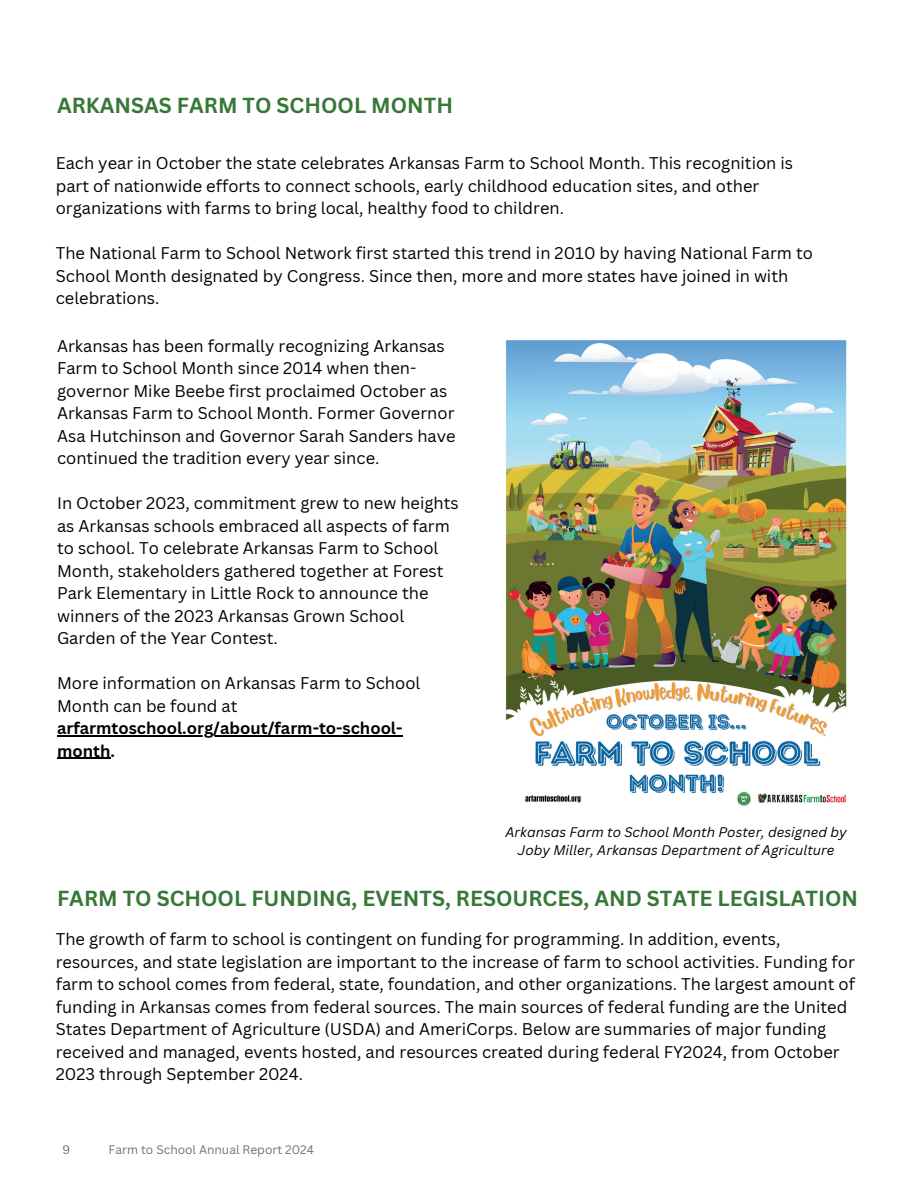
<style>
.page{position:relative;width:918px;height:1188px;background:#fff}
.page>*{position:absolute;margin:0;border:0;box-sizing:border-box;transform-origin:0 0}
.t1{font:700 21.15px "Canva Sans";color:#377737}
.t2{font:16.5px/22.5px "Canva Sans";color:#000}
.t3{font:700 16.5px/22.5px "Canva Sans";color:#000}
.t4{font:italic 13.5px/18px "Canva Sans";color:#000;text-align:center}
.t5{font:12px "Canva Sans";color:#707273}
</style>
<div class="page">
<img style="left:505px;top:340px;width:342px;height:466px">
<hr style="left:57px;top:735px;width:345px;height:2px;background:#000">
<hr style="left:57px;top:758px;width:53px;height:1px;background:#000">
<p class="t1" style="left:57px;top:93px;width:397px">ARKANSAS FARM TO SCHOOL MONTH</p>
<p class="t2" style="left:56px;top:152px;width:739px">Each year in October the state celebrates Arkansas Farm to School Month. This recognition is part of nationwide efforts to connect schools, early childhood education sites, and other organizations with farms to bring local, healthy food to children.</p>
<p class="t2" style="left:56px;top:242px;width:759px">The National Farm to School Network first started this trend in 2010 by having National Farm to<br>School Month designated by Congress. Since then, more and more states have joined in with celebrations.</p>
<p class="t2" style="left:57px;top:335px;width:400px">Arkansas has been formally recognizing Arkansas Farm to School Month since 2014 when then&shy;governor Mike Beebe first proclaimed October as Arkansas Farm to School Month. Former Governor Asa Hutchinson and Governor Sarah Sanders have continued the tradition every year since.</p>
<p class="t2" style="left:57px;top:492px;width:403px">In October 2023, commitment grew to new heights as Arkansas schools embraced all aspects of farm to school. To celebrate Arkansas Farm to School Month, stakeholders gathered together at Forest Park Elementary in Little Rock to announce the winners of the 2023 Arkansas Grown School Garden of the Year Contest.</p>
<p class="t2" style="left:57px;top:672px;width:365px">More information on Arkansas Farm to School<br>Month can be found at</p>
<p class="t3" style="left:57px;top:717px;width:347px">arfarmtoschool.org/about/farm-to-school&shy;month.</p>
<p class="t4" style="left:506px;top:823px;width:343px">Arkansas Farm to School Month Poster, designed by<br>Joby Miller, Arkansas Department of Agriculture</p>
<p class="t1" style="left:57px;top:886px;width:803px">FARM TO SCHOOL FUNDING, EVENTS, RESOURCES, AND STATE LEGISLATION</p>
<p class="t2" style="left:56px;top:928px;width:801px">The growth of farm to school is contingent on funding for programming. In addition, events, resources, and state legislation are important to the increase of farm to school activities. Funding for farm to school comes from federal, state, foundation, and other organizations. The largest amount of funding in Arkansas comes from federal sources. The main sources of federal funding are the United States Department of Agriculture (USDA) and AmeriCorps. Below are summaries of major funding received and managed, events hosted, and resources created during federal FY2024, from October 2023 through September 2024.</p>
<p class="t5" style="left:63px;top:1143px;width:9px">9</p>
<p class="t5" style="left:109px;top:1143px;width:207px">Farm to School Annual Report 2024</p>
</div>
